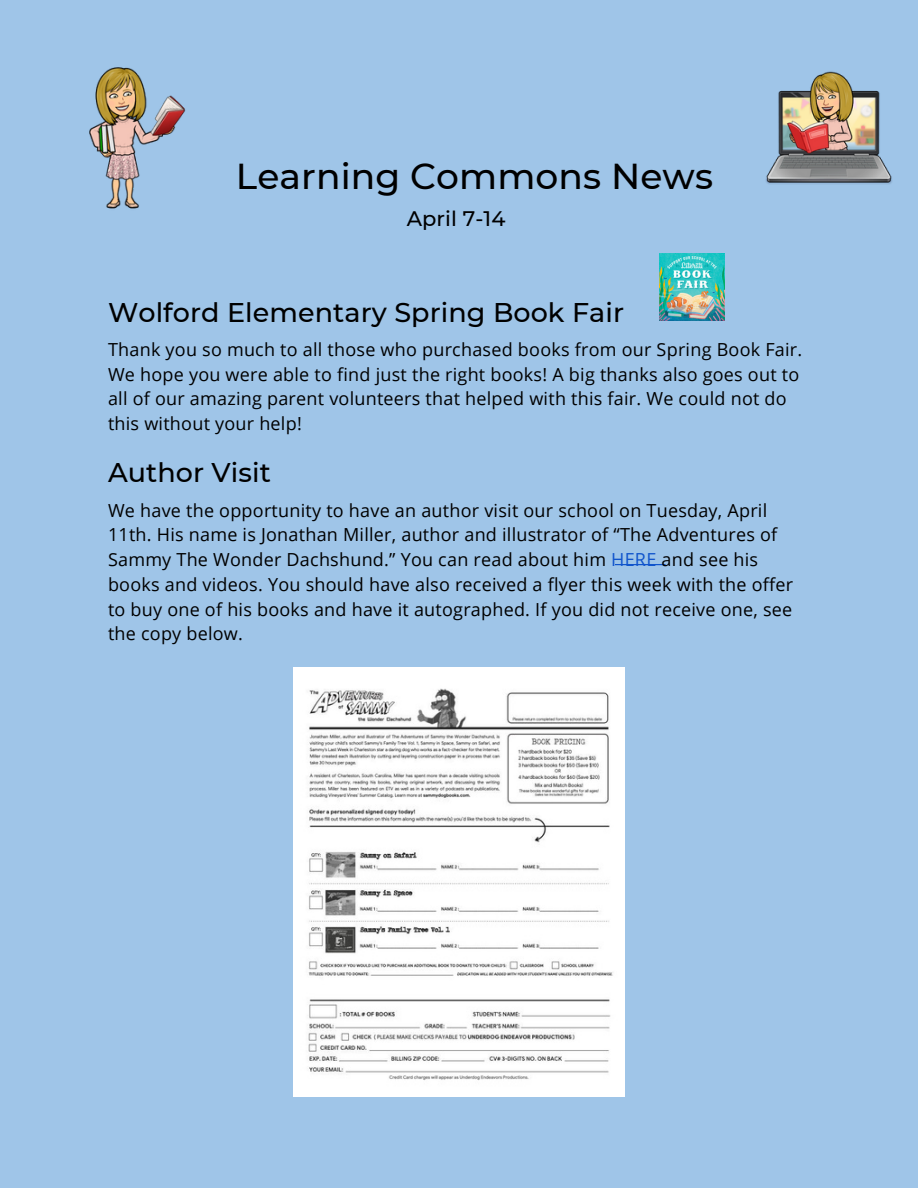
<style>
.page{position:relative;width:918px;height:1188px;background:#9fc5e8}
.page>*{position:absolute;margin:0;border:0;box-sizing:border-box;transform-origin:0 0}
.t1{font:500 36px "Montserrat";letter-spacing:.005em;color:#000}
.t2{font:500 27px "Montserrat";letter-spacing:.005em;color:#000}
.t3{font:500 21px "Montserrat";letter-spacing:.005em;color:#000}
.t4{font:18px/24.8px "Open Sans";letter-spacing:.015em;color:#000}
.s1{color:#15c}
</style>
<div class="page">
<img style="left:659px;top:254px;width:65px;height:66px">
<hr style="left:615px;top:564px;width:51px;height:1px;background:#15c">
<img style="left:766px;top:71px;width:126px;height:113px">
<img style="left:89px;top:67px;width:97px;height:142px">
<img style="left:294px;top:668px;width:330px;height:428px">
<h1 class="t1" style="left:236px;top:154px;width:479px">Learning Commons News</h1>
<p class="t3" style="left:407px;top:205px;width:100px">April 7-14</p>
<h2 class="t2" style="left:108px;top:295px;width:518px">Wolford Elementary Spring Book Fair</h2>
<p class="t4" style="left:108px;top:336px;width:696px">Thank you so much to all those who purchased books from our Spring Book Fair.<br>We hope you were able to find just the right books! A big thanks also goes out to all of our amazing parent volunteers that helped with this fair. We could not do this without your help!</p>
<h2 class="t2" style="left:108px;top:456px;width:164px">Author Visit</h2>
<p class="t4" style="left:108px;top:497px;width:687px">We have the opportunity to have an author visit our school on Tuesday, April 11th. His name is Jonathan Miller, author and illustrator of “The Adventures of Sammy The Wonder Dachshund.” You can read about him <span class="s1">HERE</span> and see his books and videos. You should have also received a flyer this week with the offer to buy one of his books and have it autographed. If you did not receive one, see the copy below.</p>
</div>
